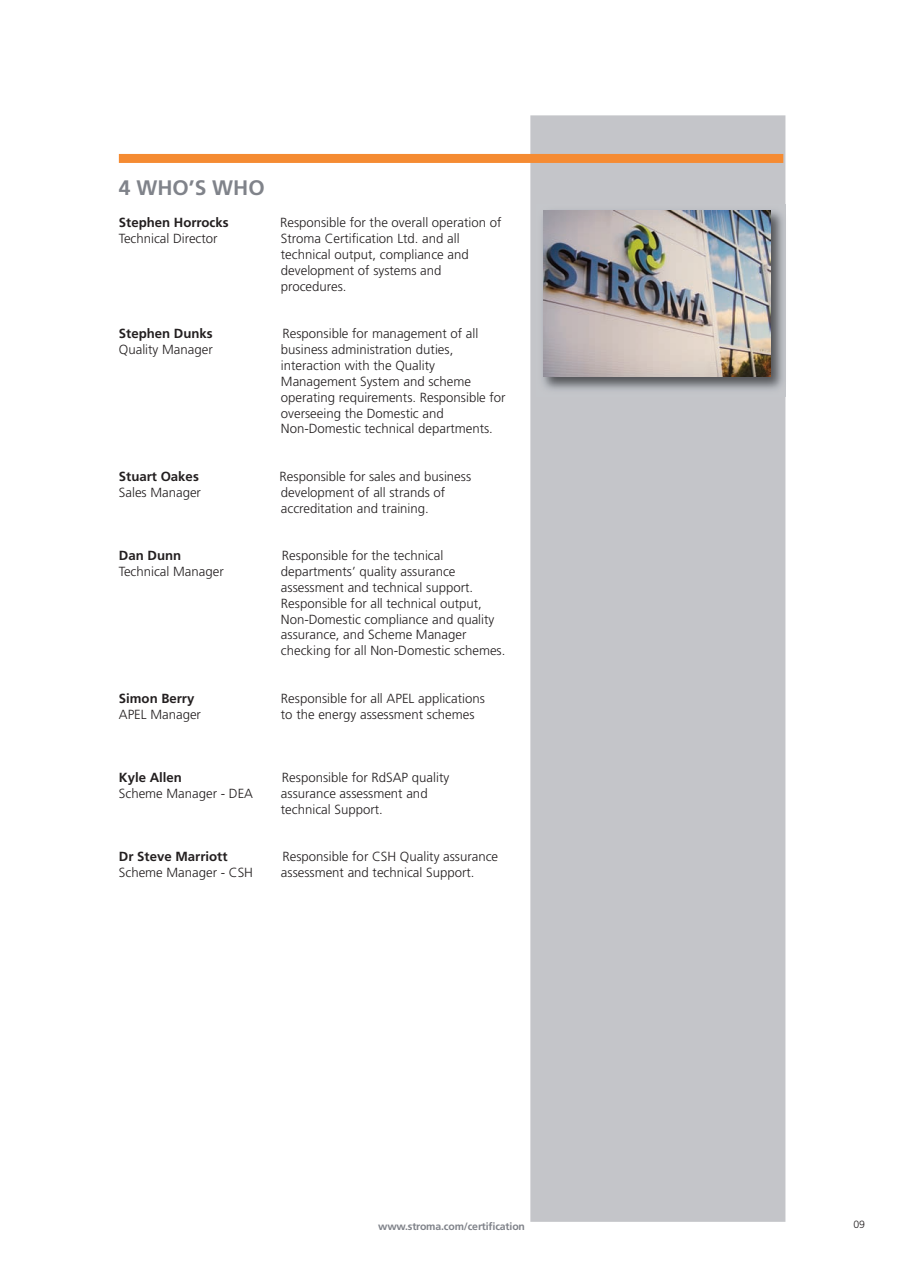
<style>
.page{position:relative;width:906px;height:1276px;background:#fff}
.page>*{position:absolute;margin:0;border:0;box-sizing:border-box;transform-origin:0 0}
.t1{font:700 21px "Frutiger LT Std";color:#80838a}
.t2{font:300 13.2px/15.9px "Frutiger LT Std";color:#231f20}
.t3{font:700 13.2px "Frutiger LT Std";color:#231f20}
.t4{font:700 10.5px "Frutiger LT Std";letter-spacing:-.015em;color:#80838a}
.t5{font:300 10.5px "Frutiger LT Std";color:#231f20}
</style>
<div class="page">
<div style="left:530px;top:115px;width:255px;height:1106px;background:#c4c5c9"></div>
<div style="left:119px;top:154px;width:664px;height:9px;background:#f58b32"></div>
<img style="left:537px;top:204px;width:249px;height:192px">
<img style="left:543px;top:211px;width:227px;height:166px">
<h1 class="t1" style="left:119px;top:179px;width:147px">4 WHO’S WHO</h1>
<p class="t3" style="left:119px;top:217px;width:111px">Stephen Horrocks</p>
<p class="t2" style="left:280px;top:216px;width:223px">Responsible for the overall operation of</p>
<p class="t2" style="left:119px;top:232px;width:100px">Technical Director</p>
<p class="t2" style="left:281px;top:232px;width:189px">Stroma Certification Ltd. and all technical output, compliance and development of systems and procedures.</p>
<p class="t3" style="left:119px;top:328px;width:95px">Stephen Dunks</p>
<p class="t2" style="left:282px;top:327px;width:197px">Responsible for management of all</p>
<p class="t2" style="left:119px;top:343px;width:95px">Quality Manager</p>
<p class="t2" style="left:281px;top:343px;width:226px">business administration duties, interaction with the Quality Management System and scheme operating requirements. Responsible for overseeing the Domestic and Non-Domestic technical departments.</p>
<p class="t3" style="left:119px;top:471px;width:81px">Stuart Oakes</p>
<p class="t2" style="left:280px;top:469px;width:193px">Responsible for sales and business</p>
<p class="t2" style="left:119px;top:485px;width:84px">Sales Manager</p>
<p class="t2" style="left:281px;top:485px;width:166px">development of all strands of accreditation and training.</p>
<p class="t3" style="left:119px;top:550px;width:64px">Dan Dunn</p>
<p class="t2" style="left:282px;top:548px;width:163px">Responsible for the technical</p>
<p class="t2" style="left:119px;top:564px;width:106px">Technical Manager</p>
<p class="t2" style="left:281px;top:564px;width:226px">departments’ quality assurance assessment and technical support.<br>Responsible for all technical output, Non-Domestic compliance and quality assurance, and Scheme Manager checking for all Non-Domestic schemes.</p>
<p class="t3" style="left:119px;top:693px;width:77px">Simon Berry</p>
<p class="t2" style="left:281px;top:691px;width:205px">Responsible for all APEL applications</p>
<p class="t2" style="left:119px;top:707px;width:84px">APEL Manager</p>
<p class="t2" style="left:281px;top:707px;width:195px">to the energy assessment schemes</p>
<p class="t3" style="left:119px;top:772px;width:65px">Kyle Allen</p>
<p class="t2" style="left:282px;top:770px;width:169px">Responsible for RdSAP quality</p>
<p class="t2" style="left:119px;top:786px;width:136px">Scheme Manager - DEA</p>
<p class="t2" style="left:281px;top:786px;width:148px">assurance assessment and technical Support.</p>
<p class="t3" style="left:119px;top:851px;width:110px">Dr Steve Marriott</p>
<p class="t2" style="left:282px;top:849px;width:217px">Responsible for CSH Quality assurance</p>
<p class="t2" style="left:119px;top:865px;width:136px">Scheme Manager - CSH</p>
<p class="t2" style="left:281px;top:865px;width:195px">assessment and technical Support.</p>
<p class="t4" style="left:378px;top:1221px;width:148px">www.stroma.com/certification</p>
<p class="t5" style="left:853px;top:1220px;width:13px">09</p>
</div>
